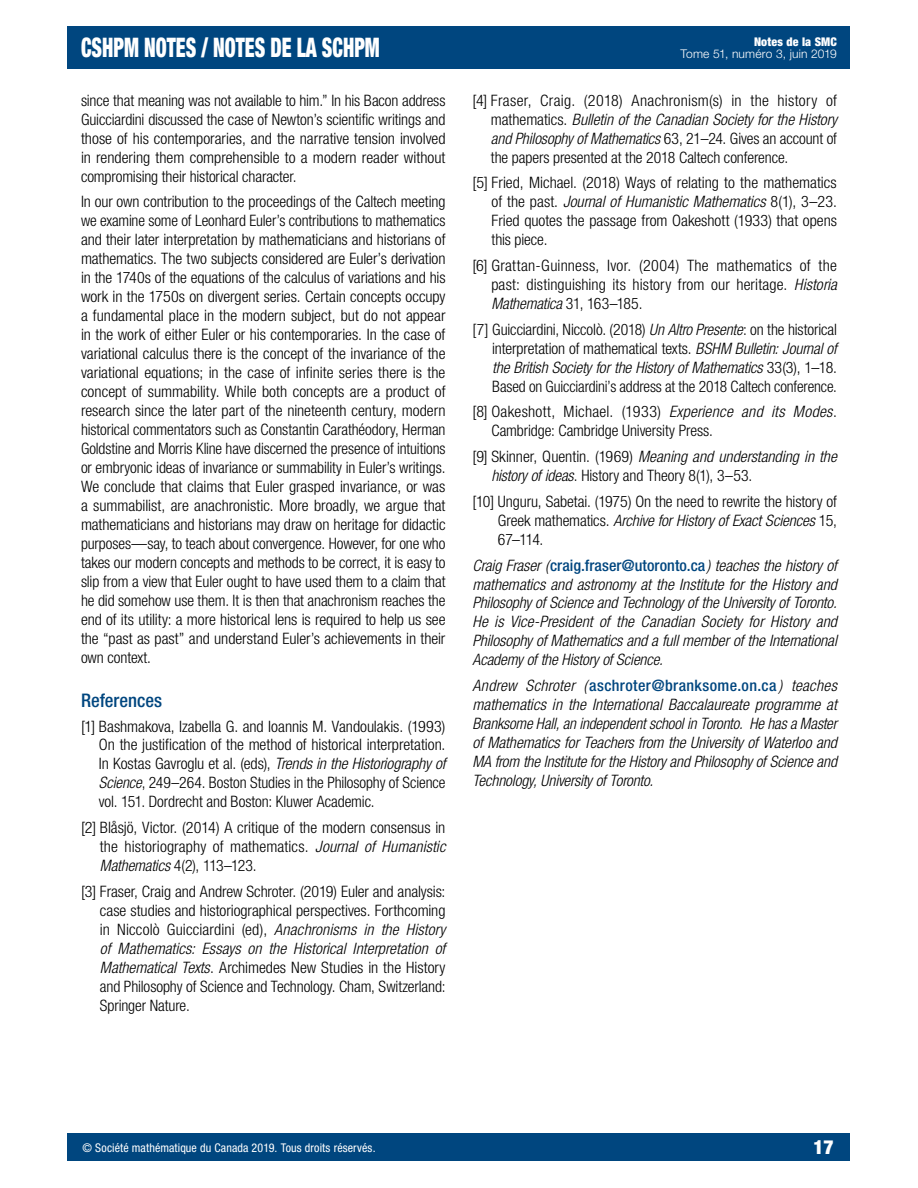
<style>
.page{position:relative;width:918px;height:1188px;background:#fff}
.page>*{position:absolute;margin:0;border:0;box-sizing:border-box;transform-origin:0 0}
.t1{font:900 condensed 27px "Helvetica Neue LT Std";color:#fff;scale:.73 1}
.t2{font:900 condensed 19.5px "Helvetica Neue LT Std";color:#fff}
.t3{font:500 condensed 18.75px "Helvetica Neue LT Std";color:#00467f}
.t4{font:300 condensed 15.75px/19px "Helvetica Neue LT Std";letter-spacing:-.005em;color:#000;text-align:justify}
.t5{font:italic 300 condensed 15.75px/19px "Helvetica Neue LT Std";letter-spacing:-.005em;color:#000;text-align:justify}
.t6{font:condensed 12px "Helvetica Neue LT Std";letter-spacing:.01em;color:#fff}
.t7{font:300 12px "Helvetica Neue LT Std";letter-spacing:.015em;color:#fff}
.t8{font:900 condensed 12px "Helvetica Neue LT Std";letter-spacing:.015em;color:#fff}
.s1{font-style:italic}
.s2{font-weight:500;font-style:normal;color:#00467f}
</style>
<div class="page">
<div style="left:68px;top:1134px;width:782px;height:27px;background:#00467f"></div>
<div style="left:68px;top:27px;width:782px;height:42px;background:#00467f"></div>
<h1 class="t1" style="left:81px;top:31px;width:411px">CSHPM NOTES / NOTES DE LA SCHPM</h1>
<p class="t4" style="left:81px;top:91px;width:366px">since that meaning was not available to him.” In his Bacon address Guicciardini discussed the case of Newton’s scientific writings and those of his contemporaries, and the narrative tension involved in rendering them comprehensible to a modern reader without compromising their historical character.</p>
<p class="t4" style="left:81px;top:192px;width:366px">In our own contribution to the proceedings of the Caltech meeting we examine some of Leonhard Euler’s contributions to mathematics and their later interpretation by mathematicians and historians of mathematics. The two subjects considered are Euler’s derivation in the 1740s of the equations of the calculus of variations and his work in the 1750s on divergent series. Certain concepts occupy a fundamental place in the modern subject, but do not appear in the work of either Euler or his contemporaries. In the case of variational calculus there is the concept of the invariance of the variational equations; in the case of infinite series there is the concept of summability. While both concepts are a product of research since the later part of the nineteenth century, modern historical commentators such as Constantin Carathéodory, Herman Goldstine and Morris Kline have discerned the presence of intuitions or embryonic ideas of invariance or summability in Euler’s writings.<br>We conclude that claims that Euler grasped invariance, or was a summabilist, are anachronistic. More broadly, we argue that mathematicians and historians may draw on heritage for didactic purposes—say, to teach about convergence. However, for one who takes our modern concepts and methods to be correct, it is easy to slip from a view that Euler ought to have used them to a claim that he did somehow use them. It is then that anachronism reaches the end of its utility: a more historical lens is required to help us see the “past as past” and understand Euler’s achievements in their own context.</p>
<p class="t3" style="left:81px;top:689px;width:83px">References</p>
<p class="t4" style="left:99px;top:716px;width:348px;text-indent:-18px">[1] Bashmakova, Izabella G. and Ioannis M. Vandoulakis. (1993)<br>On the justification of the method of historical interpretation.<br>In Kostas Gavroglu et al. (eds), <span class="s1">Trends in the Historiography of Science</span>, 249–264. Boston Studies in the Philosophy of Science vol. 151. Dordrecht and Boston: Kluwer Academic.</p>
<p class="t4" style="left:100px;top:818px;width:347px;text-indent:-19px">[2] Blåsjö, Victor. (2014) A critique of the modern consensus in the historiography of mathematics. <span class="s1">Journal of Humanistic Mathematics</span> 4(2), 113–123.</p>
<p class="t4" style="left:100px;top:882px;width:347px;text-indent:-19px">[3] Fraser, Craig and Andrew Schroter. (2019) Euler and analysis: case studies and historiographical perspectives. Forthcoming in Niccolò Guicciardini (ed), <span class="s1">Anachronisms in the History of Mathematics: Essays on the Historical Interpretation of Mathematical Texts</span>. Archimedes New Studies in the History and Philosophy of Science and Technology. Cham, Switzerland:<br>Springer Nature.</p>
<p class="t8" style="left:754px;top:35px;width:84px">Notes de la SMC</p>
<p class="t7" style="left:680px;top:46px;width:158px">Tome 51, numéro 3, juin 2019</p>
<p class="t4" style="left:491px;top:91px;width:348px;text-indent:-18px">[4] Fraser, Craig. (2018) Anachronism(s) in the history of mathematics. <span class="s1">Bulletin of the Canadian Society for the History and Philosophy of Mathematics</span> 63, 21–24. Gives an account of the papers presented at the 2018 Caltech conference.</p>
<p class="t4" style="left:492px;top:173px;width:347px;text-indent:-19px">[5] Fried, Michael. (2018) Ways of relating to the mathematics of the past. <span class="s1">Journal of Humanistic Mathematics</span> 8(1), 3–23.<br>Fried quotes the passage from Oakeshott (1933) that opens this piece.</p>
<p class="t4" style="left:491px;top:256px;width:347px;text-indent:-19px">[6] Grattan-Guinness, Ivor. (2004) The mathematics of the past: distinguishing its history from our heritage. <span class="s1">Historia Mathematica</span> 31, 163–185.</p>
<p class="t4" style="left:492px;top:320px;width:346px;text-indent:-20px">[7] Guicciardini, Niccolò. (2018) <span class="s1">Un Altro Presente</span>: on the historical interpretation of mathematical texts. <span class="s1">BSHM Bulletin: Journal of the British Society for the History of Mathematics</span> 33(3), 1–18.<br>Based on Guicciardini’s address at the 2018 Caltech conference.</p>
<p class="t4" style="left:491px;top:402px;width:347px;text-indent:-19px">[8] Oakeshott, Michael. (1933) <span class="s1">Experience and its Modes</span>.<br>Cambridge: Cambridge University Press.</p>
<p class="t4" style="left:491px;top:447px;width:347px;text-indent:-19px">[9] Skinner, Quentin. (1969) <span class="s1">Meaning and understanding in the history of ideas</span>. History and Theory 8(1), 3–53.</p>
<p class="t4" style="left:498px;top:492px;width:341px;text-indent:-25px">[10] Unguru, Sabetai. (1975) On the need to rewrite the history of Greek mathematics. <span class="s1">Archive for History of Exact Sciences</span> 15, 67–114.</p>
<p class="t5" style="left:472px;top:556px;width:366px">Craig Fraser (<span class="s2">craig.fraser@utoronto.ca</span>) teaches the history of mathematics and astronomy at the Institute for the History and Philosophy of Science and Technology of the University of Toronto.<br>He is Vice-President of the Canadian Society for History and Philosophy of Mathematics and a full member of the International Academy of the History of Science.</p>
<p class="t5" style="left:472px;top:676px;width:366px">Andrew Schroter (<span class="s2">aschroter@branksome.on.ca</span> ) teaches mathematics in the International Baccalaureate programme at Branksome Hall, an independent school in Toronto. He has a Master of Mathematics for Teachers from the University of Waterloo and MA from the Institute for the History and Philosophy of Science and Technology, University of Toronto.</p>
<p class="t6" style="left:82px;top:1141px;width:295px">© Société mathématique du Canada 2019. Tous droits réservés.</p>
<p class="t2" style="left:813px;top:1136px;width:22px">17</p>
</div>
